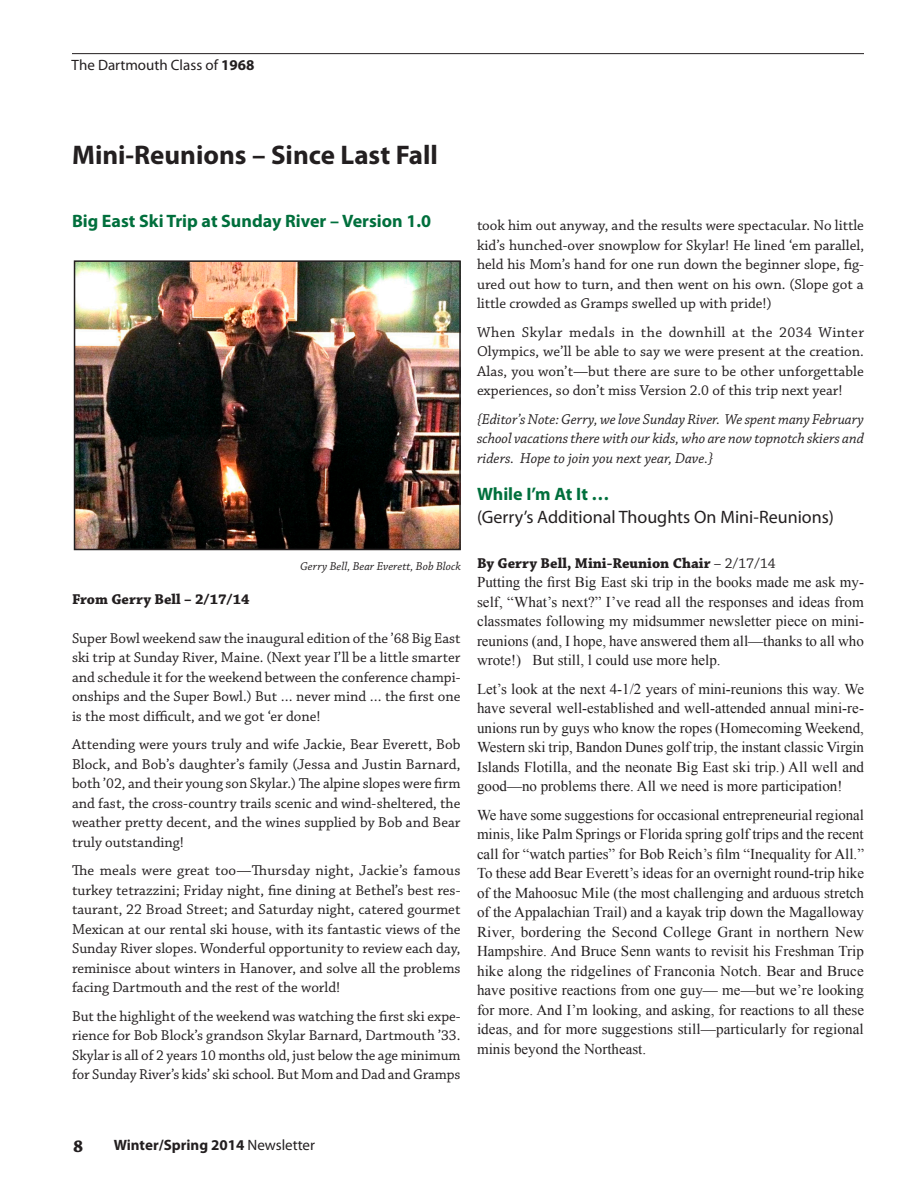
<style>
.page{position:relative;width:918px;height:1188px;background:#fff}
.page>*{position:absolute;margin:0;border:0;box-sizing:border-box;transform-origin:0 0}
.t1{font:700 27px "Myriad Pro";color:#231f20}
.t2{font:700 18px "Myriad Pro";color:#006f3c}
.t3{font:18px "Myriad Pro";color:#231f20}
.t4{font:700 18px "Chaparral Pro";color:#231f20}
.t5{font:15px/19.5px "Chaparral Pro";color:#231f20;text-align:justify}
.t6{font:15px/19.5px "Times New Roman";color:#231f20;text-align:justify}
.t7{font:italic 15px/19.5px "Chaparral Pro";color:#231f20;text-align:justify}
.t8{font:700 15px "Chaparral Pro";color:#231f20}
.t9{font:700 15px "Myriad Pro";color:#231f20}
.t10{font:15px "Myriad Pro";color:#231f20}
.t11{font:italic 12px "Chaparral Pro";color:#231f20}
.s1{font-weight:700}
.s2{font-weight:400}
</style>
<div class="page">
<hr style="left:72px;top:53px;width:792px;height:1px;background:#231f20">
<img style="left:77px;top:263px;width:381px;height:284px">
<div style="left:74px;top:260px;width:387px;height:290px;border:2px solid #231f20"></div>
<p class="t10" style="left:72px;top:55px;width:184px">The Dartmouth Class of <span class="s1">1968</span></p>
<h1 class="t1" style="left:72px;top:138px;width:367px">Mini-Reunions – Since Last Fall</h1>
<p class="t2" style="left:72px;top:210px;width:361px">Big East Ski Trip at Sunday River – Version 1.0</p>
<p class="t11" style="left:300px;top:560px;width:162px">Gerry Bell, Bear Everett, Bob Block</p>
<p class="t8" style="left:72px;top:590px;width:179px">From Gerry Bell – 2/17/14</p>
<p class="t5" style="left:72px;top:629px;width:390px">Super Bowl weekend saw the inaugural edition of the ’68 Big East ski trip at Sunday River, Maine. (Next year I’ll be a little smarter and schedule it for the weekend between the conference champi&shy;onships and the Super Bowl.) But … never mind … the first one is the most difficult, and we got ‘er done!</p>
<p class="t5" style="left:72px;top:736px;width:390px">Attending were yours truly and wife Jackie, Bear Everett, Bob Block, and Bob’s daughter’s family (Jessa and Justin Barnard, both ’02, and their young son Skylar.) The alpine slopes were firm and fast, the cross-country trails scenic and wind-sheltered, the weather pretty decent, and the wines supplied by Bob and Bear truly outstanding!</p>
<p class="t5" style="left:72px;top:862px;width:390px">The meals were great too—Thursday night, Jackie’s famous turkey tetrazzini; Friday night, fine dining at Bethel’s best res&shy;taurant, 22 Broad Street; and Saturday night, catered gourmet Mexican at our rental ski house, with its fantastic views of the Sunday River slopes. Wonderful opportunity to review each day, reminisce about winters in Hanover, and solve all the problems facing Dartmouth and the rest of the world!</p>
<p class="t5" style="left:72px;top:1007px;width:390px">But the highlight of the weekend was watching the first ski expe&shy;rience for Bob Block’s grandson Skylar Barnard, Dartmouth ’33.<br>Skylar is all of 2 years 10 months old, just below the age minimum for Sunday River’s kids’ ski school. But Mom and Dad and Gramps</p>
<p class="t5" style="left:477px;top:217px;width:389px">took him out anyway, and the results were spectacular. No little kid’s hunched-over snowplow for Skylar! He lined ‘em parallel, held his Mom’s hand for one run down the beginner slope, fig&shy;ured out how to turn, and then went on his own. (Slope got a little crowded as Gramps swelled up with pride!)</p>
<p class="t5" style="left:477px;top:323px;width:389px">When Skylar medals in the downhill at the 2034 Winter Olympics, we’ll be able to say we were present at the creation.<br>Alas, you won’t—but there are sure to be other unforgettable experiences, so don’t miss Version 2.0 of this trip next year!</p>
<p class="t7" style="left:477px;top:410px;width:389px">{Editor’s Note: Gerry, we love Sunday River. We spent many February school vacations there with our kids, who are now topnotch skiers and riders. Hope to join you next year, Dave.}</p>
<p class="t2" style="left:477px;top:483px;width:134px">While I’m At It …</p>
<p class="t3" style="left:477px;top:506px;width:359px">(Gerry’s Additional Thoughts On Mini-Reunions)</p>
<p class="t8" style="left:477px;top:554px;width:300px">By Gerry Bell, Mini-Reunion Chair <span class="s2">– 2/17/14</span></p>
<p class="t6" style="left:477px;top:572px;width:389px">Putting the first Big East ski trip in the books made me ask my&shy;self, “What’s next?” I’ve read all the responses and ideas from classmates following my midsummer newsletter piece on mini&shy;reunions (and, I hope, have answered them all—thanks to all who wrote!) But still, l could use more help.</p>
<p class="t6" style="left:477px;top:679px;width:389px">Let’s look at the next 4-1/2 years of mini-reunions this way. We have several well-established and well-attended annual mini-re&shy;unions run by guys who know the ropes (Homecoming Weekend, Western ski trip, Bandon Dunes golf trip, the instant classic Virgin Islands Flotilla, and the neonate Big East ski trip.) All well and good—no problems there. All we need is more participation!</p>
<p class="t6" style="left:477px;top:805px;width:389px">We have some suggestions for occasional entrepreneurial regional minis, like Palm Springs or Florida spring golf trips and the recent call for “watch parties” for Bob Reich’s film “Inequality for All.” To these add Bear Everett’s ideas for an overnight round-trip hike of the Mahoosuc Mile (the most challenging and arduous stretch of the Appalachian Trail) and a kayak trip down the Magalloway River, bordering the Second College Grant in northern New Hampshire. And Bruce Senn wants to revisit his Freshman Trip hike along the ridgelines of Franconia Notch. Bear and Bruce have positive reactions from one guy— me—but we’re looking for more. And I’m looking, and asking, for reactions to all these ideas, and for more suggestions still—particularly for regional minis beyond the Northeast.</p>
<p class="t4" style="left:73px;top:1135px;width:12px">8</p>
<p class="t9" style="left:114px;top:1135px;width:203px">Winter/Spring 2014 <span class="s2">Newsletter</span></p>
</div>
